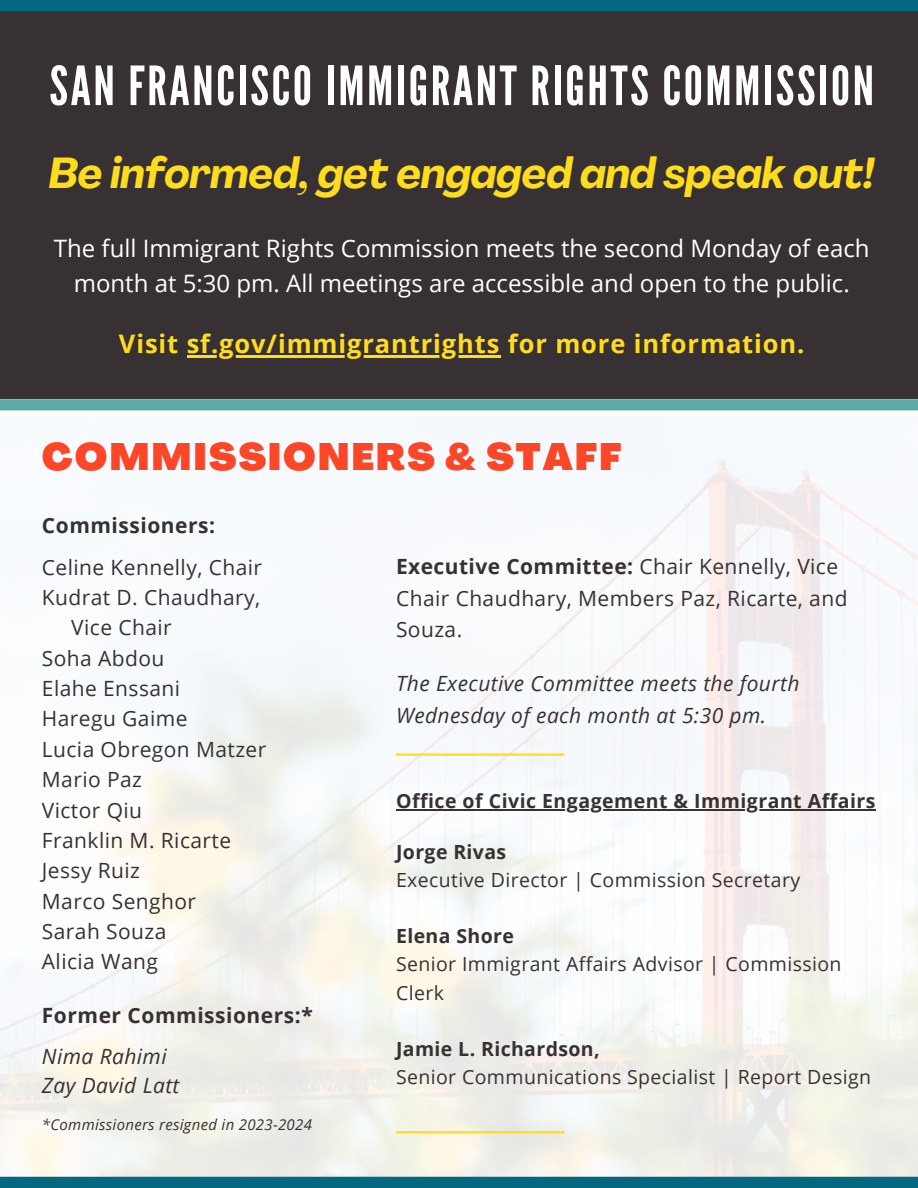
<style>
.page{position:relative;width:918px;height:1188px;background:#383134}
.page>*{position:absolute;margin:0;border:0;box-sizing:border-box;transform-origin:0 0}
.t1{font:53.85px "League Gothic";letter-spacing:.05em;color:#fff}
.t2{font:italic 700 42.75px "Agrandir";color:#ffdd1c}
.t3{font:900 37.5px "Agrandir";letter-spacing:.05em;color:#fc4628}
.t4{font:700 25.5px "Open Sans";letter-spacing:.035em;color:#ffdd1c}
.t5{font:24px/34.8px "Open Sans";color:#fff;text-align:center}
.t6{font:21px/31.5px "Open Sans";letter-spacing:.02em;color:#383134}
.t7{font:italic 21px/31.5px "Open Sans";letter-spacing:.02em;color:#383134}
.t8{font:700 21px "Open Sans";letter-spacing:.025em;color:#383134}
.t9{font:19.5px/28.2px "Open Sans";letter-spacing:.02em;color:#383134}
.t10{font:700 19.5px "Open Sans";letter-spacing:.025em;color:#383134}
.t11{font:italic 15px "Open Sans";letter-spacing:.02em;color:#383134}
.s1{font-weight:400}
</style>
<div class="page">
<img style="left:0;top:416px;width:918px;height:761px">
<div style="left:0;top:1177px;width:918px;height:11px;background:#066781"></div>
<div style="left:0;top:0;width:918px;height:11px;background:#066781"></div>
<div style="left:0;top:399px;width:918px;height:11px;background:#5faaa7"></div>
<hr style="left:396px;top:753px;width:168px;height:3px;background:#ffdd1c">
<hr style="left:396px;top:1131px;width:168px;height:2px;background:#ffdd1c">
<hr style="left:187px;top:355px;width:313px;height:2px;background:#ffdd1c">
<hr style="left:396px;top:810px;width:480px;height:1px;background:#383134">
<h1 class="t1" style="left:49px;top:55px;width:826px">SAN FRANCISCO IMMIGRANT RIGHTS COMMISSION</h1>
<h5 class="t2" style="left:49px;top:156px;width:827px">Be informed, get engaged and speak out!</h5>
<h2 class="t5" style="left:54px;top:230px;width:817px">The full Immigrant Rights Commission meets the second Monday of each month at 5:30 pm. All meetings are accessible and open to the public.</h2>
<h4 class="t4" style="left:119px;top:326px;width:687px">Visit sf.gov/immigrantrights for more information.</h4>
<p class="t3" style="left:42px;top:442px;width:581px">COMMISSIONERS &amp; STAFF</p>
<p class="t8" style="left:42px;top:511px;width:175px">Commissioners:</p>
<p class="t6" style="left:42px;top:551px;width:222px">Celine Kennelly, Chair</p>
<p class="t6" style="left:42px;top:581px;width:220px">Kudrat D. Chaudhary,</p>
<p class="t6" style="left:71px;top:611px;width:102px">Vice Chair</p>
<p class="t6" style="left:42px;top:642px;width:124px">Soha Abdou</p>
<p class="t6" style="left:42px;top:672px;width:140px">Elahe Enssani</p>
<h6 class="t6" style="left:42px;top:703px;width:147px">Haregu Gaime</h6>
<p class="t6" style="left:42px;top:733px;width:226px">Lucia Obregon Matzer</p>
<p class="t6" style="left:42px;top:763px;width:102px">Mario Paz</p>
<p class="t6" style="left:42px;top:794px;width:102px">Victor Qiu</p>
<p class="t6" style="left:42px;top:824px;width:191px">Franklin M. Ricarte</p>
<p class="t6" style="left:42px;top:854px;width:100px">Jessy Ruiz</p>
<p class="t6" style="left:42px;top:885px;width:156px">Marco Senghor</p>
<h6 class="t6" style="left:42px;top:915px;width:126px">Sarah Souza</h6>
<p class="t6" style="left:42px;top:946px;width:117px">Alicia Wang</p>
<p class="t8" style="left:42px;top:1001px;width:272px">Former Commissioners:*</p>
<p class="t7" style="left:42px;top:1040px;width:126px">Nima Rahimi</p>
<p class="t7" style="left:42px;top:1070px;width:139px">Zay David Latt</p>
<p class="t11" style="left:42px;top:1114px;width:272px">*Commissioners resigned in 2023-2024</p>
<h3 class="t8" style="left:396px;top:552px;width:444px">Executive Committee: <span class="s1">Chair Kennelly, Vice</span></h3>
<h6 class="t6" style="left:396px;top:582px;width:453px">Chair Chaudhary, Members Paz, Ricarte, and<br>Souza.</h6>
<p class="t7" style="left:396px;top:667px;width:405px">The Executive Committee meets the fourth<br>Wednesday of each month at 5:30 pm.</p>
<p class="t10" style="left:396px;top:788px;width:481px">Office of Civic Engagement &amp; Immigrant Affairs</p>
<p class="t10" style="left:396px;top:838px;width:112px">Jorge Rivas</p>
<p class="t9" style="left:396px;top:865px;width:406px">Executive Director | Commission Secretary</p>
<p class="t10" style="left:396px;top:922px;width:119px">Elena Shore</p>
<p class="t9" style="left:396px;top:950px;width:447px">Senior Immigrant Affairs Advisor | Commission<br>Clerk</p>
<p class="t10" style="left:396px;top:1035px;width:205px">Jamie L. Richardson,</p>
<p class="t9" style="left:396px;top:1062px;width:477px">Senior Communications Specialist | Report Design</p>
</div>
